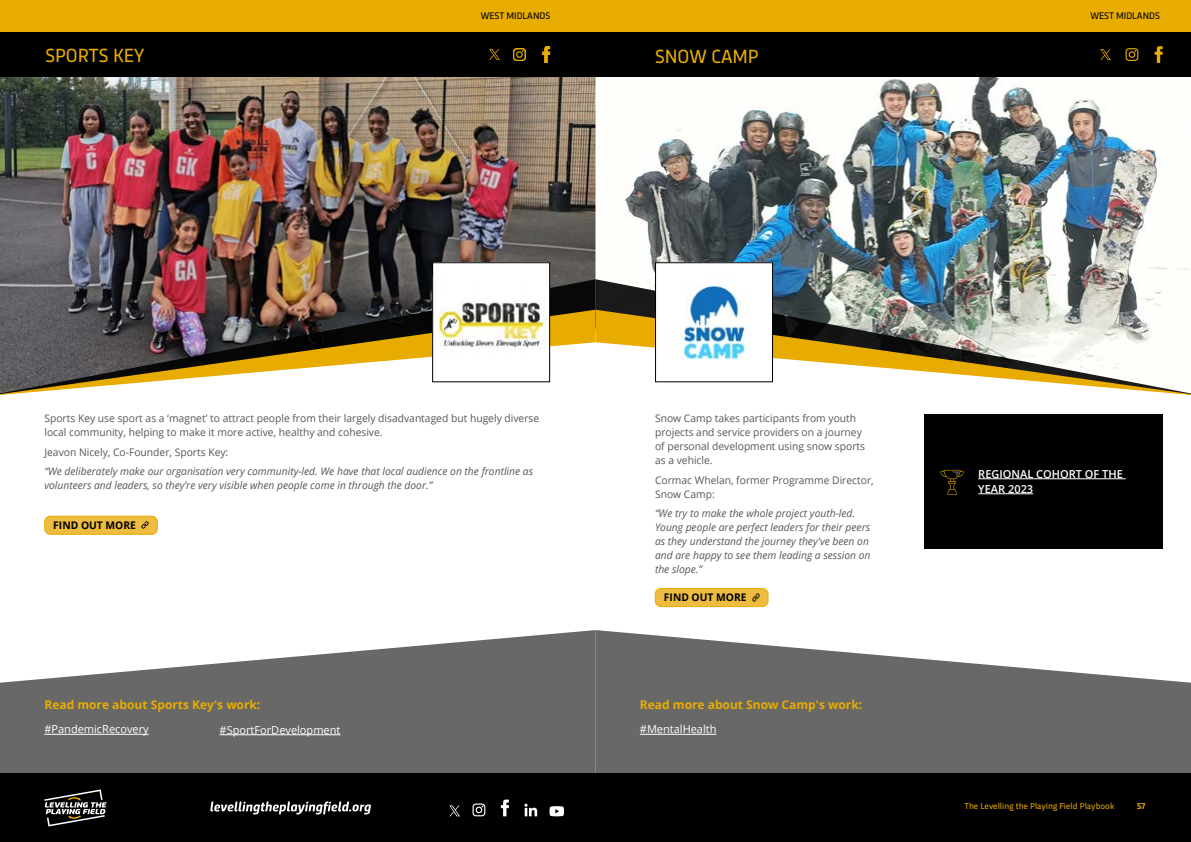
<style>
.page{position:relative;width:1191px;height:842px;background:#fff}
.page>*{position:absolute;margin:0;border:0;box-sizing:border-box;transform-origin:0 0}
.t1{font:20px "Trasandina";color:#e8ad00}
.t2{font:700 12px "Open Sans";color:#e8ad00}
.t3{font:11px "Open Sans";color:#fff}
.t4{font:600 11px/15px "Open Sans";color:#fff}
.t5{font:10.5px/14px "Open Sans";color:#575756}
.t6{font:italic 10.5px/14px "Open Sans";color:#575756}
.t7{font:700 10.5px "Open Sans";color:#000}
.t8{font:10px "Trasandina";color:#000}
.t9{font:9px "Trasandina";color:#e8ab00}
.t10{font:700 9px "Trasandina";color:#e8ab00}
</style>
<div class="page">
<div style="left:0;top:0;width:1191px;height:43px;background:#e8ad00"></div>
<img style="left:595px;top:77px;width:596px;height:202px">
<img style="left:0;top:77px;width:595px;height:202px">
<img style="left:0;top:279px;width:595px;height:31px">
<svg style="left:0;top:630px;width:595px;height:144px;fill:#686867"></svg>
<svg style="left:595px;top:630px;width:596px;height:144px;fill:#686867"></svg>
<svg style="left:0;top:310px;width:595px;height:85px"></svg>
<img style="left:595px;top:279px;width:568px;height:31px">
<svg style="left:595px;top:310px;width:596px;height:85px"></svg>
<div style="left:432px;top:263px;width:117px;height:119px;background:#fff"></div>
<img style="left:434px;top:301px;width:111px;height:47px">
<div style="left:432px;top:262px;width:118px;height:120px;border:1px solid #000"></div>
<div style="left:655px;top:263px;width:117px;height:119px;background:#fff"></div>
<img style="left:681px;top:283px;width:69px;height:77px">
<div style="left:655px;top:262px;width:118px;height:120px;border:1px solid #000"></div>
<div style="left:0;top:32px;width:595px;height:45px;background:#000"></div>
<div style="left:595px;top:32px;width:596px;height:45px;background:#000"></div>
<hr style="left:44px;top:734px;width:105px;height:1px;background:#fff">
<hr style="left:220px;top:734px;width:120px;height:1px;background:#fff">
<div style="left:0;top:774px;width:1191px;height:68px;background:#000"></div>
<svg style="left:44px;top:789px;width:63px;height:37px"></svg>
<svg style="left:501px;top:800px;width:8px;height:16px"></svg>
<svg style="left:472px;top:803px;width:13px;height:13px"></svg>
<svg style="left:524px;top:804px;width:13px;height:12px"></svg>
<svg style="left:549px;top:806px;width:15px;height:10px"></svg>
<hr style="left:640px;top:734px;width:76px;height:1px;background:#fff">
<div style="left:924px;top:414px;width:238px;height:135px;background:#000"></div>
<hr style="left:978px;top:478px;width:147px;height:1px;background:#fff">
<hr style="left:978px;top:493px;width:55px;height:1px;background:#fff">
<svg style="left:940px;top:470px;width:24px;height:25px"></svg>
<svg style="left:542px;top:46px;width:8px;height:17px"></svg>
<svg style="left:513px;top:48px;width:13px;height:13px"></svg>
<svg style="left:1154px;top:46px;width:8px;height:17px"></svg>
<svg style="left:1125px;top:48px;width:13px;height:13px"></svg>
<div style="left:45px;top:516px;width:112px;height:18px;background:#eebc40;border-radius:6px"></div>
<svg style="left:142px;top:522px;width:7px;height:7px"></svg>
<div style="left:44px;top:516px;width:114px;height:18px;border:1px solid #e8ad00;border-radius:6px"></div>
<div style="left:655px;top:588px;width:113px;height:19px;background:#eebc40;border-radius:6px"></div>
<svg style="left:752px;top:594px;width:7px;height:7px"></svg>
<div style="left:655px;top:588px;width:113px;height:19px;border:1px solid #e8ad00;border-radius:6px"></div>
<svg style="left:210px;top:801px;width:161px;height:13px"></svg>
<svg style="left:449px;top:805px;width:11px;height:11px"></svg>
<svg style="left:489px;top:49px;width:11px;height:11px"></svg>
<svg style="left:1100px;top:49px;width:10px;height:11px"></svg>
<p class="t8" style="left:481px;top:9px;width:71px">WEST MIDLANDS</p>
<p class="t8" style="left:1090px;top:9px;width:71px">WEST MIDLANDS</p>
<h1 class="t1" style="left:45px;top:40px;width:101px">SPORTS KEY</h1>
<h1 class="t1" style="left:655px;top:41px;width:105px">SNOW CAMP</h1>
<p class="t5" style="left:44px;top:411px;width:496px">Sports Key use sport as a ‘magnet’ to attract people from their largely disadvantaged but hugely diverse local community, helping to make it more active, healthy and cohesive.</p>
<p class="t5" style="left:44px;top:444px;width:185px">Jeavon Nicely, Co-Founder, Sports Key:</p>
<p class="t6" style="left:44px;top:464px;width:490px">“We deliberately make our organisation very community-led. We have that local audience on the frontline as volunteers and leaders, so they’re very visible when people come in through the door.”</p>
<p class="t7" style="left:53px;top:518px;width:84px">FIND OUT MORE</p>
<p class="t5" style="left:655px;top:411px;width:211px">Snow Camp takes participants from youth projects and service providers on a journey of personal development using snow sports as a vehicle.</p>
<p class="t5" style="left:655px;top:472px;width:220px">Cormac Whelan, former Programme Director,<br>Snow Camp:</p>
<p class="t6" style="left:655px;top:506px;width:217px">“We try to make the whole project youth-led.<br>Young people are perfect leaders for their peers as they understand the journey they've been on and are happy to see them leading a session on the slope.”</p>
<p class="t7" style="left:664px;top:590px;width:84px">FIND OUT MORE</p>
<p class="t2" style="left:44px;top:696px;width:217px">Read more about Sports Key's work:</p>
<p class="t2" style="left:640px;top:697px;width:224px">Read more about Snow Camp's work:</p>
<p class="t3" style="left:640px;top:722px;width:78px">#MentalHealth</p>
<p class="t3" style="left:44px;top:722px;width:106px">#PandemicRecovery</p>
<p class="t3" style="left:220px;top:722px;width:122px">#SportForDevelopment</p>
<p class="t4" style="left:978px;top:466px;width:146px">REGIONAL COHORT OF THE<br>YEAR 2023</p>
<p class="t9" style="left:964px;top:799px;width:151px">The Levelling the Playing Field Playbook</p>
<p class="t10" style="left:1137px;top:800px;width:10px">57</p>
</div>
